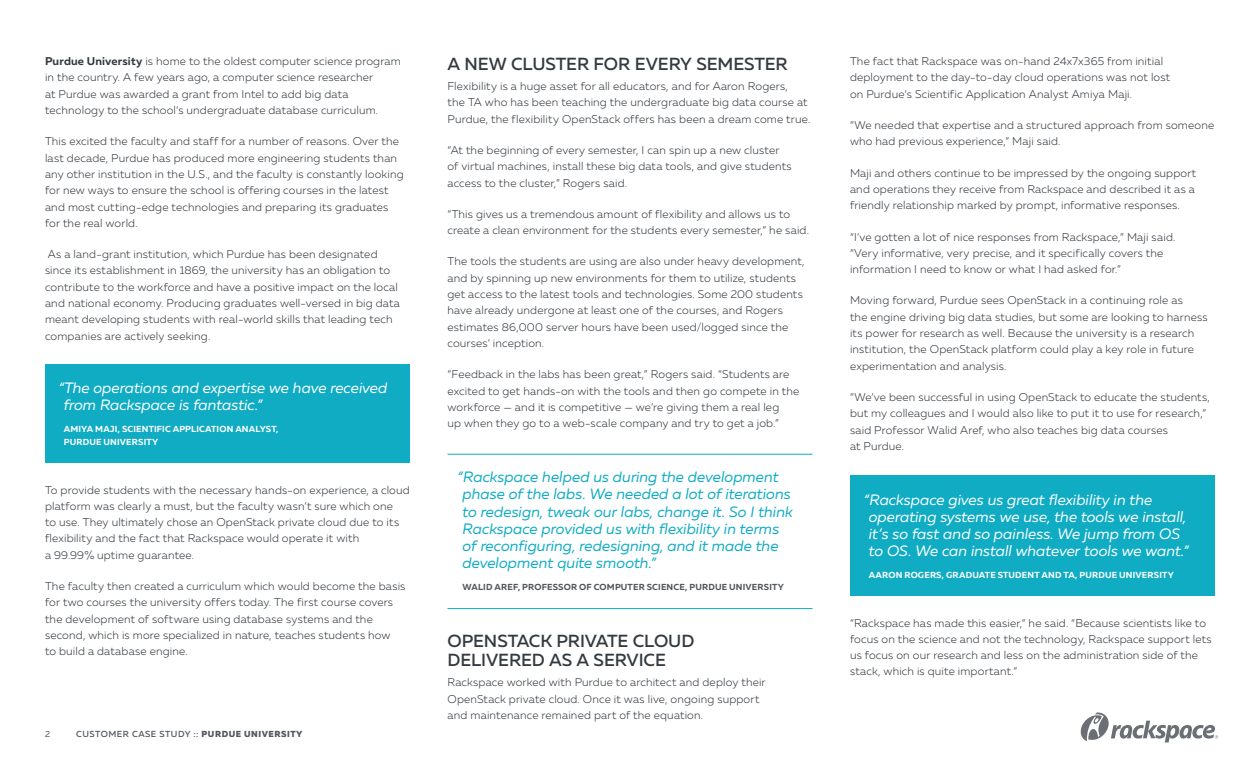
<style>
.page{position:relative;width:1260px;height:765px;background:#fff}
.page>*{position:absolute;margin:0;border:0;box-sizing:border-box;transform-origin:0 0}
.Large_Headline{font:500 17.5px/19.6px "Muller";letter-spacing:-.005em;color:#333a40}
.Callout_Text__border{font:italic 15px/17.2px "Muller";letter-spacing:-.005em;color:#10acc4}
.Callout_Text__fill{font:italic 15px/17.2px "Muller";letter-spacing:-.005em;color:#fff}
.Paragraph{font:300 11.25px/16.2px "Muller";letter-spacing:.015em;color:#333a40}
.Callout_Text__fill-2{font:700 8.75px/12.5px "Muller";letter-spacing:.02em;color:#fff}
.Callout_Text__border-2{font:700 8.75px "Muller";letter-spacing:.02em;color:#50575d}
.t1{font:500 8.75px "Muller";letter-spacing:.06em;color:#50575d}
.t2{font:8.75px "Muller";color:#50575d}
.s1{font-weight:700}
.s2{font-size:11.88px;color:#10acc4}
.s3{font-weight:800}
</style>
<div class="page">
<svg style="left:1080px;top:712px;width:138px;height:30px"></svg>
<div style="left:45px;top:364px;width:365px;height:99px;background:#10acc4"></div>
<hr style="left:448px;top:454px;width:364px;height:1px;background:#10acc4">
<hr style="left:448px;top:608px;width:364px;height:1px;background:#10acc4">
<div style="left:850px;top:476px;width:365px;height:120px;background:#10acc4"></div>
<p class="Paragraph" style="left:45px;top:53px;width:357px"><span class="s1">Purdue University</span> is home to the oldest computer science program in the country. A few years ago, a computer science researcher<br>at Purdue was awarded a grant from Intel to add big data technology to the school’s undergraduate database curriculum.</p>
<p class="Paragraph" style="left:45px;top:133px;width:360px">This excited the faculty and staff for a number of reasons. Over the last decade, Purdue has produced more engineering students than any other institution in the U.S., and the faculty is constantly looking for new ways to ensure the school is offering courses in the latest and most cutting-edge technologies and preparing its graduates for the real world.</p>
<p class="Paragraph" style="left:45px;top:246px;width:356px">As a land-grant institution, which Purdue has been designated since its establishment in 1869, the university has an obligation to contribute to the workforce and have a positive impact on the local and national economy. Producing graduates well-versed in big data meant developing students with real-world skills that leading tech companies are actively seeking.</p>
<p class="Callout_Text__fill" style="left:64px;top:380px;width:325px;line-height:16.2px;text-indent:-5px">“The operations and expertise we have received from Rackspace is fantastic.”</p>
<p class="Callout_Text__fill-2" style="left:64px;top:423px;width:216px">AMIYA MAJI, SCIENTIFIC APPLICATION ANALYST,<br>PURDUE UNIVERSITY<span class="s2">USTER FOR</span></p>
<p class="Paragraph" style="left:45px;top:481px;width:366px">To provide students with the necessary hands-on experience, a cloud platform was clearly a must, but the faculty wasn’t sure which one<br>to use. They ultimately chose an OpenStack private cloud due to its flexibility and the fact that Rackspace would operate it with<br>a 99.99% uptime guarantee.</p>
<p class="Paragraph" style="left:45px;top:578px;width:362px">The faculty then created a curriculum which would become the basis for two courses the university offers today. The first course covers the development of software using database systems and the second, which is more specialized in nature, teaches students how<br>to build a database engine.</p>
<p class="t2" style="left:45px;top:728px;width:7px">2</p>
<p class="t1" style="left:76px;top:728px;width:228px">CUSTOMER CASE STUDY :: <span class="s3">PURDUE UNIVERSITY</span></p>
<p class="Large_Headline" style="left:448px;top:54px;width:342px">A NEW CLUSTER FOR EVERY SEMESTER</p>
<p class="Paragraph" style="left:448px;top:78px;width:364px">Flexibility is a huge asset for all educators, and for Aaron Rogers,<br>the TA who has been teaching the undergraduate big data course at<br>Purdue, the flexibility OpenStack offers has been a dream come true.</p>
<p class="Paragraph" style="left:448px;top:142px;width:346px">“At the beginning of every semester, I can spin up a new cluster of virtual machines, install these big data tools, and give students access to the cluster,” Rogers said.</p>
<p class="Paragraph" style="left:448px;top:206px;width:363px">“This gives us a tremendous amount of flexibility and allows us to create a clean environment for the students every semester,” he said.</p>
<p class="Paragraph" style="left:448px;top:253px;width:359px">The tools the students are using are also under heavy development, and by spinning up new environments for them to utilize, students get access to the latest tools and technologies. Some 200 students have already undergone at least one of the courses, and Rogers estimates 86,000 server hours have been used/logged since the courses’ inception.</p>
<p class="Paragraph" style="left:448px;top:366px;width:353px">“Feedback in the labs has been great,” Rogers said. “Students are excited to get hands-on with the tools and then go compete in the workforce — and it is competitive — we’re giving them a real leg<br>up when they go to a web-scale company and try to get a job.”</p>
<p class="Callout_Text__border" style="left:462px;top:468px;width:332px;text-indent:-5px">“Rackspace helped us during the development phase of the labs. We needed a lot of iterations to redesign, tweak our labs, change it. So I think Rackspace provided us with flexibility in terms of reconfiguring, redesigning, and it made the development quite smooth.”</p>
<p class="Callout_Text__border-2" style="left:462px;top:581px;width:323px">WALID AREF, PROFESSOR OF COMPUTER SCIENCE, PURDUE UNIVERSITY</p>
<p class="Large_Headline" style="left:448px;top:631px;width:248px">OPENSTACK PRIVATE CLOUD<br>DELIVERED AS A SERVICE</p>
<p class="Paragraph" style="left:448px;top:674px;width:320px">Rackspace worked with Purdue to architect and deploy their<br>OpenStack private cloud. Once it was live, ongoing support and maintenance remained part of the equation.</p>
<p class="Paragraph" style="left:850px;top:53px;width:322px">The fact that Rackspace was on-hand 24x7x365 from initial deployment to the day-to-day cloud operations was not lost on Purdue’s Scientific Application Analyst Amiya Maji.</p>
<p class="Paragraph" style="left:850px;top:117px;width:366px">“We needed that expertise and a structured approach from someone who had previous experience,” Maji said.</p>
<p class="Paragraph" style="left:850px;top:164px;width:348px;text-align:justify">Maji and others continue to be impressed by the ongoing support and operations they receive from Rackspace and described it as a friendly relationship marked by prompt, informative responses.</p>
<p class="Paragraph" style="left:850px;top:228px;width:327px">“I’ve gotten a lot of nice responses from Rackspace,” Maji said. “Very informative, very precise, and it specifically covers the information I need to know or what I had asked for.”</p>
<p class="Paragraph" style="left:850px;top:292px;width:359px">Moving forward, Purdue sees OpenStack in a continuing role as<br>the engine driving big data studies, but some are looking to harness its power for research as well. Because the university is a research institution, the OpenStack platform could play a key role in future experimentation and analysis.</p>
<p class="Paragraph" style="left:850px;top:389px;width:361px">“We’ve been successful in using OpenStack to educate the students, but my colleagues and I would also like to put it to use for research,” said Professor Walid Aref, who also teaches big data courses<br>at Purdue.</p>
<p class="Callout_Text__fill" style="left:869px;top:491px;width:322px;text-indent:-5px">“Rackspace gives us great flexibility in the operating systems we use, the tools we install, it’s so fast and so painless. We jump from OS to OS. We can install whatever tools we want.”</p>
<p class="Callout_Text__fill-2" style="left:869px;top:568px;width:307px">AARON ROGERS, GRADUATE STUDENT AND TA, PURDUE UNIVERSITY</p>
<p class="Paragraph" style="left:850px;top:614px;width:363px">“Rackspace has made this easier,” he said. “Because scientists like to focus on the science and not the technology, Rackspace support lets us focus on our research and less on the administration side of the stack, which is quite important.”</p>
</div>
